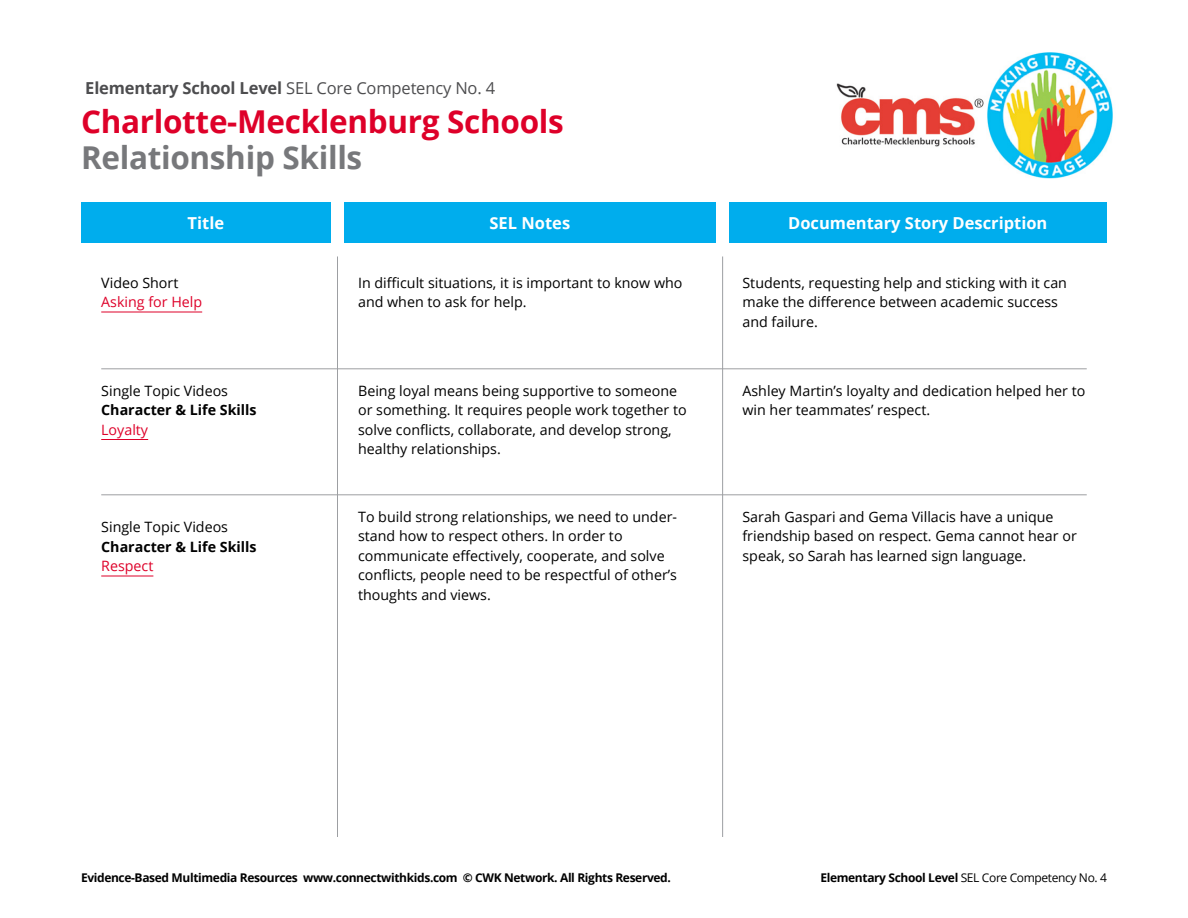
<style>
.page{position:relative;width:1188px;height:918px;background:#fff}
.page>*{position:absolute;margin:0;border:0;box-sizing:border-box;transform-origin:0 0}
.t1{font:700 31.5px "Open Sans";letter-spacing:-.01em;color:#de0029}
.t2{font:700 31.5px "Open Sans";letter-spacing:-.01em;color:#77787b}
.t3{font:700 16.5px "Open Sans";letter-spacing:-.01em;color:#4d4d4f}
.t4{font:700 16.5px "Open Sans";color:#fff}
.t5{font:14.25px/19.5px "Open Sans";color:#000}
.t6{font:700 14.25px "Open Sans";color:#000}
.t7{font:14.25px "Open Sans";color:#de0029}
.t8{font:700 12px "Open Sans";letter-spacing:-.03em;color:#000}
.s1{font-weight:400}
</style>
<div class="page">
<div style="left:344px;top:202px;width:372px;height:41px;background:#00aded"></div>
<hr style="left:337px;top:256px;width:1px;height:581px;background:#9d9fa2">
<img style="left:836px;top:52px;width:277px;height:127px">
<div style="left:81px;top:202px;width:250px;height:41px;background:#00aded"></div>
<div style="left:729px;top:202px;width:378px;height:41px;background:#00aded"></div>
<hr style="left:722px;top:256px;width:1px;height:581px;background:#9d9fa2">
<hr style="left:101px;top:312px;width:101px;height:1px;background:#de0029">
<hr style="left:101px;top:439px;width:47px;height:1px;background:#de0029">
<hr style="left:101px;top:576px;width:52px;height:1px;background:#de0029">
<hr style="left:101px;top:369px;width:986px;height:1px;background:#9d9fa2">
<hr style="left:101px;top:495px;width:986px;height:1px;background:#9d9fa2">
<p class="t3" style="left:85px;top:76px;width:411px">Elementary School Level <span class="s1">SEL Core Competency No. 4</span></p>
<h1 class="t1" style="left:81px;top:99px;width:484px">Charlotte-Mecklenburg Schools</h1>
<h1 class="t2" style="left:81px;top:135px;width:283px">Relationship Skills</h1>
<p class="t4" style="left:188px;top:211px;width:38px">Title</p>
<p class="t4" style="left:490px;top:211px;width:82px">SEL Notes</p>
<p class="t4" style="left:788px;top:211px;width:261px">Documentary Story Description</p>
<p class="t5" style="left:101px;top:273px;width:79px">Video Short</p>
<p class="t7" style="left:101px;top:293px;width:102px">Asking for Help</p>
<p class="t5" style="left:101px;top:381px;width:128px">Single Topic Videos</p>
<p class="t6" style="left:101px;top:400px;width:157px">Character &amp; Life Skills</p>
<p class="t7" style="left:101px;top:420px;width:48px">Loyalty</p>
<p class="t5" style="left:101px;top:517px;width:128px">Single Topic Videos</p>
<p class="t6" style="left:101px;top:537px;width:157px">Character &amp; Life Skills</p>
<p class="t7" style="left:101px;top:556px;width:54px">Respect</p>
<p class="t5" style="left:358px;top:273px;width:326px">In difficult situations, it is important to know who and when to ask for help.</p>
<p class="t5" style="left:358px;top:381px;width:330px">Being loyal means being supportive to someone or something. It requires people work together to solve conflicts, collaborate, and develop strong, healthy relationships.</p>
<p class="t5" style="left:358px;top:507px;width:320px">To build strong relationships, we need to under&shy;stand how to respect others. In order to communicate effectively, cooperate, and solve conflicts, people need to be respectful of other’s thoughts and views.</p>
<p class="t5" style="left:742px;top:273px;width:326px">Students, requesting help and sticking with it can make the difference between academic success and failure.</p>
<p class="t5" style="left:742px;top:381px;width:344px">Ashley Martin’s loyalty and dedication helped her to win her teammates’ respect.</p>
<p class="t5" style="left:742px;top:507px;width:336px">Sarah Gaspari and Gema Villacis have a unique friendship based on respect. Gema cannot hear or speak, so Sarah has learned sign language.</p>
<p class="t8" style="left:81px;top:869px;width:591px">Evidence-Based Multimedia Resources www.connectwithkids.com © CWK Network. All Rights Reserved.</p>
<p class="t8" style="left:820px;top:869px;width:288px">Elementary School Level <span class="s1">SEL Core Competency No. 4</span></p>
</div>
